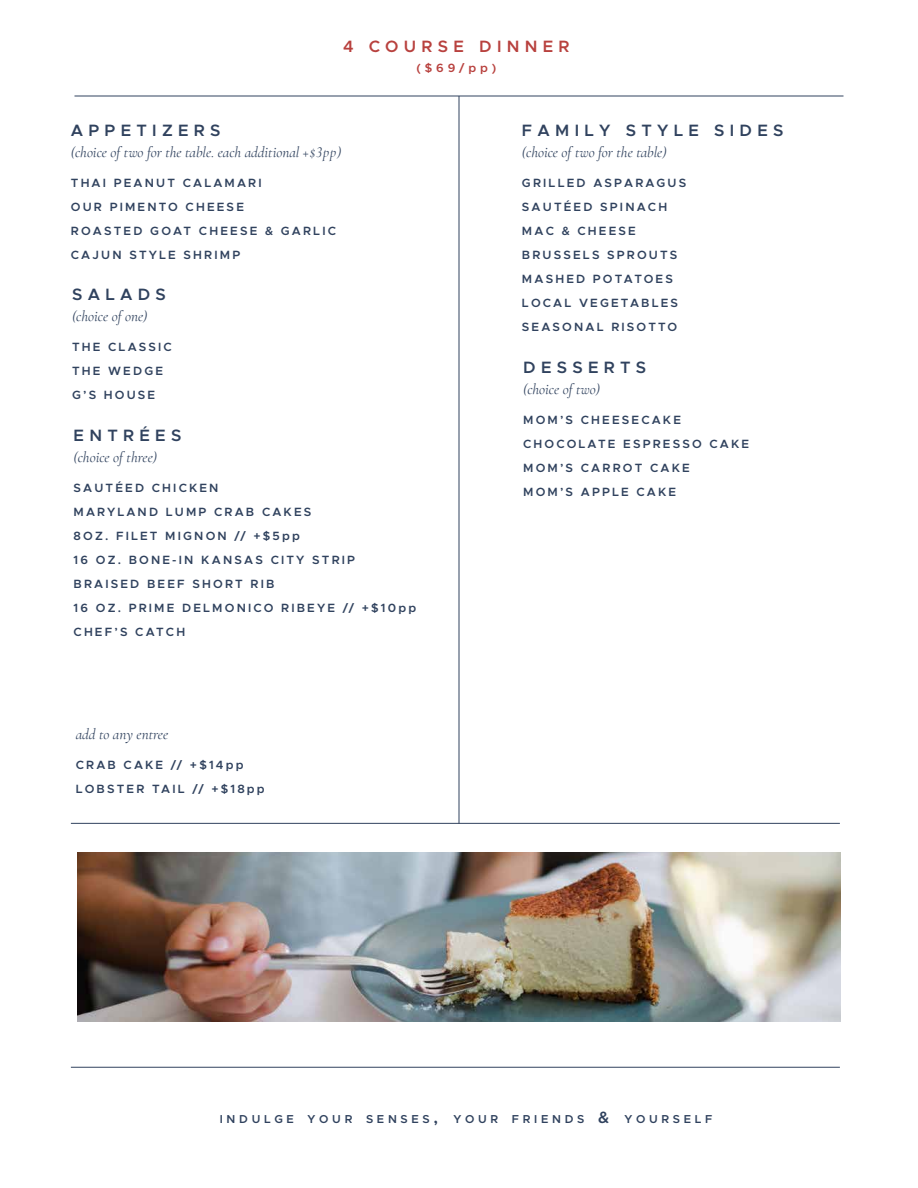
<style>
.page{position:relative;width:918px;height:1188px;background:#fff}
.page>*{position:absolute;margin:0;border:0;box-sizing:border-box;transform-origin:0 0}
.t1{font:600 16.5px "Metropolis";letter-spacing:.32em;color:#30425e}
.t2{font:600 16.5px "Metropolis";letter-spacing:.32em;color:#b8413e}
.t3{font:italic 15px "Cormorant Garamond";color:#30425e}
.t4{font:600 12px/24px "Metropolis";letter-spacing:.18em;color:#30425e}
.t5{font:600 12px "Metropolis";color:#b8413e}
.t6{font:600 11.55px "Metropolis";letter-spacing:.32em;color:#30425e}
.s1{font-size:16.5px}
</style>
<div class="page">
<hr style="left:74px;top:96px;width:769px;height:1px;background:#30425e">
<hr style="left:459px;top:96px;width:1px;height:728px;background:#30425e">
<hr style="left:71px;top:1067px;width:769px;height:1px;background:#30425e">
<hr style="left:71px;top:823px;width:769px;height:1px;background:#30425e">
<img style="left:77px;top:852px;width:764px;height:170px">
<h1 class="t2" style="left:343px;top:35px;width:228px">4 COURSE DINNER</h1>
<p class="t5" style="left:417px;top:60px;width:81px">($69/pp)</p>
<h1 class="t1" style="left:71px;top:120px;width:151px">APPETIZERS</h1>
<p class="t3" style="left:71px;top:143px;width:272px">(choice of two for the table. each additional +$3pp)</p>
<p class="t4" style="left:71px;top:171px;width:267px">THAI PEANUT CALAMARI<br>OUR PIMENTO CHEESE<br>ROASTED GOAT CHEESE &amp; GARLIC<br>CAJUN STYLE SHRIMP</p>
<h1 class="t1" style="left:72px;top:284px;width:95px">SALADS</h1>
<p class="t3" style="left:72px;top:307px;width:77px">(choice of one)</p>
<p class="t4" style="left:72px;top:335px;width:101px">THE CLASSIC<br>THE WEDGE<br>G’S HOUSE</p>
<h1 class="t1" style="left:74px;top:425px;width:109px">ENTRÉES</h1>
<p class="t3" style="left:74px;top:448px;width:85px">(choice of three)</p>
<p class="t4" style="left:74px;top:476px;width:344px">SAUTÉED CHICKEN<br>MARYLAND LUMP CRAB CAKES<br>8OZ. FILET MIGNON // +$5pp<br>16 OZ. BONE-IN KANSAS CITY STRIP<br>BRAISED BEEF SHORT RIB<br>16 OZ. PRIME DELMONICO RIBEYE // +$10pp<br>CHEF’S CATCH</p>
<p class="t3" style="left:76px;top:725px;width:94px">add to any entree</p>
<p class="t4" style="left:76px;top:752px;width:190px">CRAB CAKE // +$14pp<br>LOBSTER TAIL // +$18pp</p>
<h1 class="t1" style="left:522px;top:120px;width:263px">FAMILY STYLE SIDES</h1>
<p class="t3" style="left:522px;top:143px;width:146px">(choice of two for the table)</p>
<p class="t4" style="left:522px;top:171px;width:166px">GRILLED ASPARAGUS<br>SAUTÉED SPINACH<br>MAC &amp; CHEESE<br>BRUSSELS SPROUTS<br>MASHED POTATOES<br>LOCAL VEGETABLES<br>SEASONAL RISOTTO</p>
<h1 class="t1" style="left:523px;top:357px;width:125px">DESSERTS</h1>
<p class="t3" style="left:523px;top:381px;width:78px">(choice of two)</p>
<p class="t4" style="left:523px;top:408px;width:227px">MOM’S CHEESECAKE<br>CHOCOLATE ESPRESSO CAKE<br>MOM’S CARROT CAKE<br>MOM’S APPLE CAKE</p>
<p class="t6" style="left:220px;top:1112px;width:494px">INDULGE YOUR SENSES<span class="s1">,</span> YOUR FRIENDS <span class="s1">&amp;</span> YOURSELF</p>
</div>
